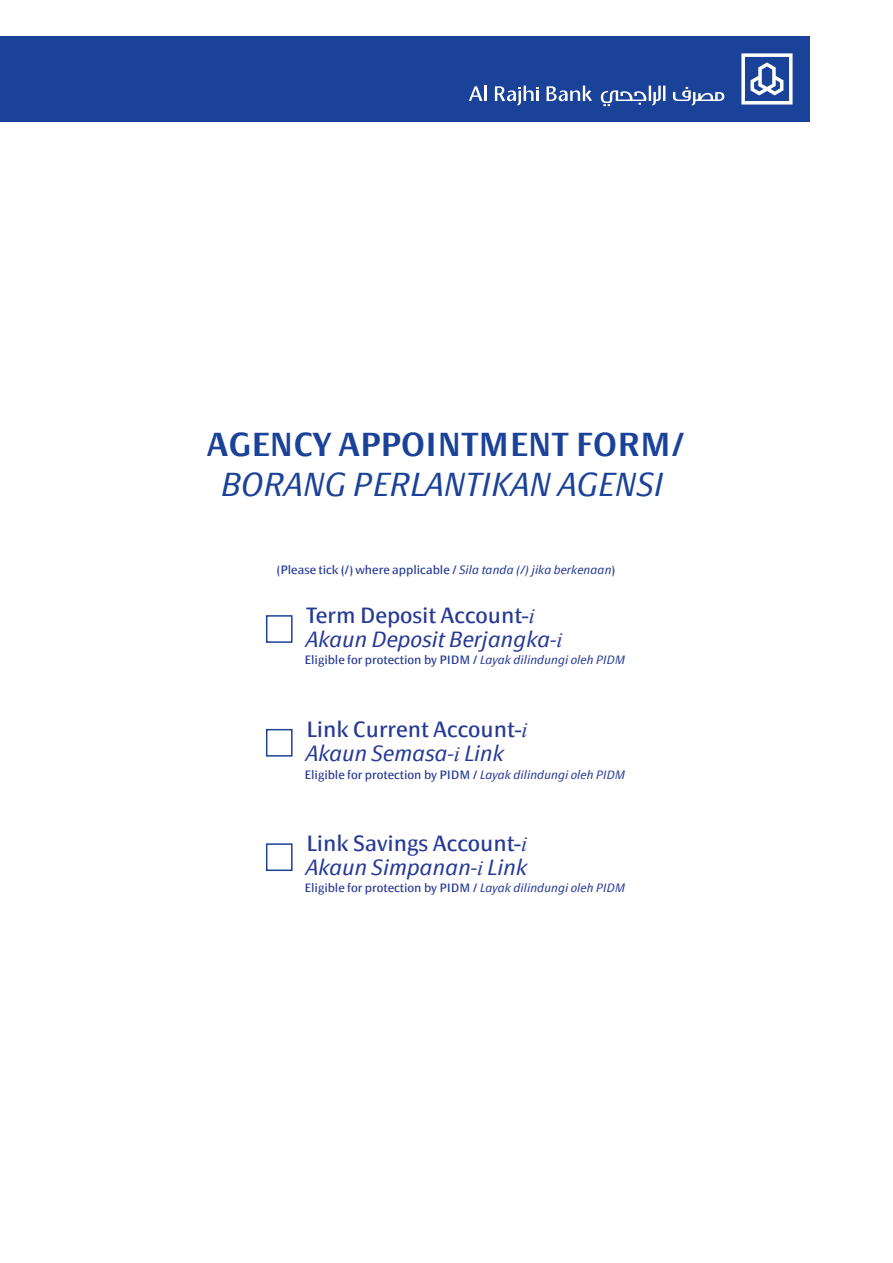
<style>
.page{position:relative;width:893px;height:1263px;background:#fff}
.page>*{position:absolute;margin:0;border:0;box-sizing:border-box;transform-origin:0 0}
.t1{font:italic 300 33px "Page Sans";color:#1b4299}
.t2{font:600 33px "Page Sans";color:#1b4299}
.t3{font:21.9px/24px "Page Sans";color:#263996}
.t4{font:italic 300 21.9px/24px "Page Sans";color:#263996}
.t5{font:12px "Page Sans";color:#263996}
.s1{font-weight:300;font-style:italic}
.s2{font-weight:400;font-style:normal}
.s3{font-family:"Times New Roman";font-weight:400}
.s4{font-family:"Times New Roman";font-style:italic}
</style>
<div class="page">
<div style="left:0;top:36px;width:810px;height:86px;background:#1b4299"></div>
<svg style="left:741px;top:53px;width:52px;height:52px"></svg>
<svg style="left:469px;top:86px;width:18px;height:15px"></svg>
<svg style="left:547px;top:86px;width:45px;height:15px"></svg>
<svg style="left:495px;top:86px;width:44px;height:19px"></svg>
<svg style="left:601px;top:86px;width:123px;height:20px"></svg>
<div style="left:266px;top:615px;width:27px;height:28px;border:2px solid #1b4299"></div>
<div style="left:266px;top:729px;width:27px;height:28px;border:2px solid #1b4299"></div>
<div style="left:266px;top:843px;width:27px;height:28px;border:2px solid #1b4299"></div>
<h1 class="t2" style="left:207px;top:425px;width:479px">AGENCY APPOINTMENT FORM/</h1>
<h1 class="t1" style="left:221px;top:465px;width:444px">BORANG PERLANTIKAN AGENSI</h1>
<p class="t5" style="left:277px;top:563px;width:340px">(Please tick (/) where applicable / <span class="s1">Sila tanda (/) jika berkenaan</span>)</p>
<h2 class="t4" style="left:306px;top:603px;width:258px"><span class="s2">Term Deposit Account-</span><span class="s3">i<br></span>Akaun Deposit Berjangka-<span class="s3">i</span></h2>
<p class="t5" style="left:304px;top:653px;width:322px">Eligible for protection by PIDM / <span class="s1">Layak dilindungi oleh PIDM</span></p>
<h2 class="t3" style="left:306px;top:717px;width:223px">Link Current Account-<span class="s4">i<br></span><span class="s1">Akaun Semasa-</span><span class="s4">i</span> <span class="s1">Link</span></h2>
<p class="t5" style="left:304px;top:767px;width:322px">Eligible for protection by PIDM / <span class="s1">Layak dilindungi oleh PIDM</span></p>
<h2 class="t3" style="left:306px;top:831px;width:223px">Link Savings Account-<span class="s4">i<br></span><span class="s1">Akaun Simpanan-</span><span class="s4">i</span> <span class="s1">Link</span></h2>
<p class="t5" style="left:304px;top:881px;width:322px">Eligible for protection by PIDM / <span class="s1">Layak dilindungi oleh PIDM</span></p>
</div>
